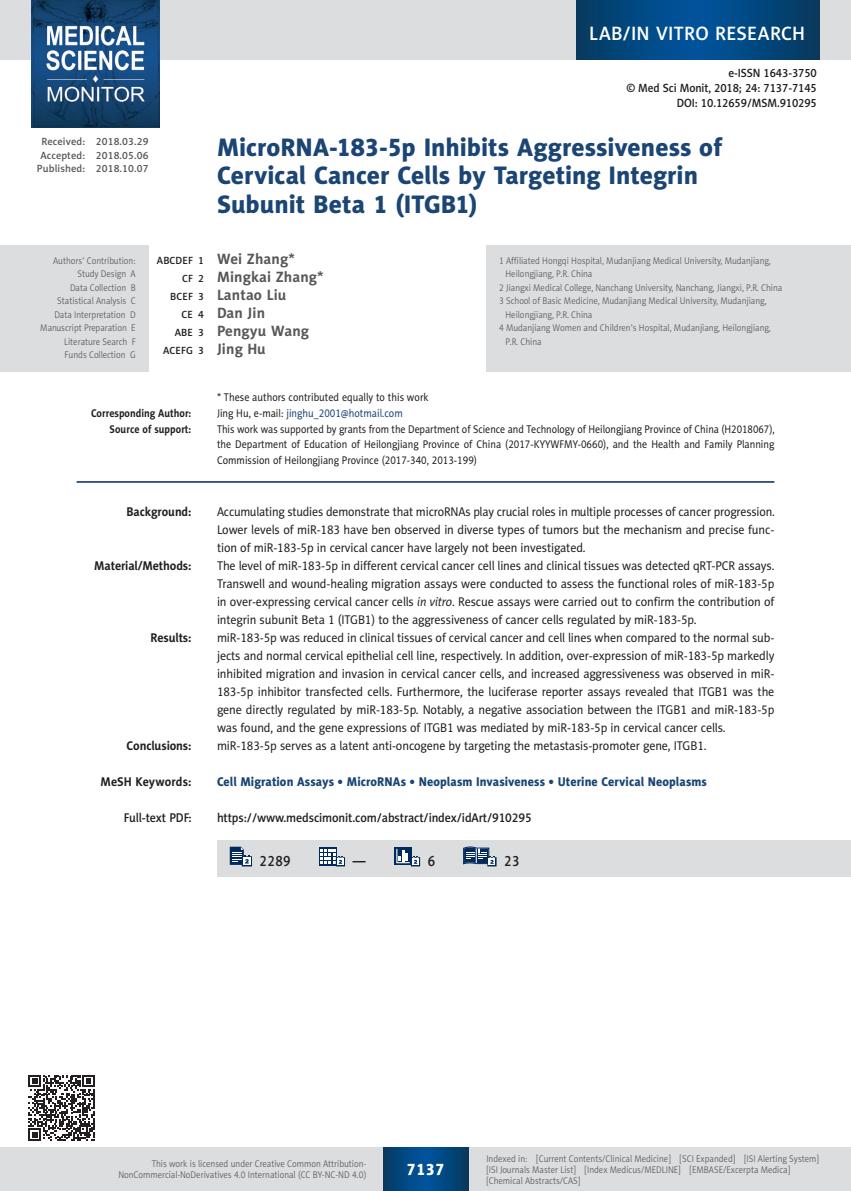
<style>
.page{position:relative;width:851px;height:1191px;background:#fff}
.page>*{position:absolute;margin:0;border:0;box-sizing:border-box;transform-origin:0 0}
.MSM_Tytul{font:25.5px/28.5px "Naomi Sans EFN Heavy";color:#1a4574}
.t1{font:19.5px "Naomi Sans EFN Medium";letter-spacing:.01em;color:#fff}
.t2{font:16.5px "Naomi Sans EFN Heavy";color:#fff}
.MSM_Autorzy{font:700 15px "Naomi Sans EFN";letter-spacing:.01em;color:#57585a}
.MSM_dane{font:15px "Naomi Sans EFN Medium";letter-spacing:.03em;color:#231f20;scale:.9 1}
.MSM_Summary_body{font:12.75px/18px "Naomi Sans EFN";letter-spacing:-.01em;color:#231f20;text-align:justify;scale:.95 1}
.MSM_Summary_body-2{font:12.75px/18px "Naomi Sans EFN";letter-spacing:-.01em;color:#231f20;text-align:justify;scale:.94 1}
.MSM_keywords{font:12.75px "Naomi Sans EFN Heavy";letter-spacing:.005em;color:#1a4574;scale:.95 1}
.MSM_full_text_pdf{font:12.75px "Naomi Sans EFN Medium";letter-spacing:-.01em;color:#231f20;scale:.95 1}
.MSM_Summary_body-3{font:700 12.75px "Naomi Sans EFN";letter-spacing:-.01em;color:#231f20;scale:.95 1}
.MSM_keywords-2{font:700 12.75px "Naomi Sans EFN";letter-spacing:.005em;color:#231f20;scale:.95 1}
.MSM_Summary_body-4{font:700 12.75px "Naomi Sans EFN";letter-spacing:-.01em;color:#231f20;scale:.94 1}
.MSM_full_text_pdf-2{font:12px "Naomi Sans EFN Medium";letter-spacing:-.01em;color:#231f20;scale:.95 1}
.MSM_Support{font:11.25px/15.8px "Naomi Sans EFN";color:#231f20;text-align:justify;scale:.89 1}
.MSM_Adres{font:11.25px "Naomi Sans EFN";color:#231f20;scale:.9 1}
.MSM_Adres-2{font:11.25px "Naomi Sans EFN";color:#1a4574;scale:.9 1}
.MSM_Adres-3{font:700 11.25px "Naomi Sans EFN";color:#231f20;scale:.9 1}
.MSM_Support-2{font:700 11.25px "Naomi Sans EFN";letter-spacing:.005em;color:#231f20;scale:.89 1}
.t3{font:10.5px "Naomi Sans EFN Medium";letter-spacing:.01em;color:#57585a}
.MSM_Autorzy-2{font:10.5px "Naomi Sans EFN Medium";letter-spacing:.01em;color:#231f20}
.MSM_Afiliacja{font:9.75px/13.5px "Naomi Sans EFN Light";color:#57585a;scale:.9 1}
.s1{font-family:"Naomi Sans EFN Medium";font-weight:400;font-size:10.5px;color:#231f20}
.s2{font-family:"Naomi Sans EFN";font-weight:700;font-size:15px;color:#57585a}
.s3{color:#231f20}
.s4{font-style:italic}
</style>
<div class="page">
<div style="left:217px;top:840px;width:633px;height:36px;background:#dcdddf"></div>
<svg style="left:230px;top:846px;width:22px;height:20px"></svg>
<div style="left:319px;top:847px;width:17px;height:18px;background:#00295c"></div>
<svg style="left:320px;top:848px;width:25px;height:18px"></svg>
<div style="left:394px;top:847px;width:18px;height:18px;background:#00295c"></div>
<svg style="left:396px;top:849px;width:24px;height:17px"></svg>
<svg style="left:463px;top:846px;width:33px;height:20px"></svg>
<hr style="left:77px;top:481px;width:697px;height:2px;background:#00295c">
<div style="left:0;top:246px;width:148px;height:126px;background:#dcdddf"></div>
<div style="left:486px;top:246px;width:364px;height:126px;background:#dcdddf"></div>
<svg style="left:28px;top:1075px;width:67px;height:66px"></svg>
<div style="left:0;top:1148px;width:850px;height:43px;background:#dcdddf"></div>
<svg style="left:383px;top:1147px;width:85px;height:43px;background:#02477e"></svg>
<div style="left:0;top:0;width:850px;height:60px;background:#dcdddf"></div>
<img style="left:32px;top:0;width:127px;height:128px">
<svg style="left:576px;top:0;width:243px;height:60px;background:#02477e"></svg>
<h2 class="t1" style="left:589px;top:22px;width:217px">LAB/IN VITRO RESEARCH</h2>
<p class="MSM_full_text_pdf-2" style="left:728px;top:66px;width:95px">e-ISSN 1643-3750</p>
<p class="MSM_full_text_pdf-2" style="left:626px;top:81px;width:202px">© Med Sci Monit, 2018; 24: 7137-7145</p>
<p class="MSM_full_text_pdf-2" style="left:676px;top:96px;width:149px">DOI: 10.12659/MSM.910295</p>
<p class="MSM_Tytul" style="left:217px;top:132px;width:506px">MicroRNA-183-5p Inhibits Aggressiveness of<br>Cervical Cancer Cells by Targeting Integrin<br>Subunit Beta 1 (ITGB1)</p>
<p class="MSM_Autorzy" style="left:157px;top:250px;width:139px"><span class="s1">ABCDEF 1</span> Wei Zhang*</p>
<p class="MSM_Autorzy" style="left:182px;top:268px;width:143px"><span class="s1">CF 2</span> Mingkai Zhang*</p>
<p class="MSM_Autorzy" style="left:170px;top:286px;width:118px"><span class="s1">BCEF 3</span> Lantao Liu</p>
<p class="MSM_Autorzy" style="left:181px;top:304px;width:85px"><span class="s1">CE 4</span> Dan Jin</p>
<p class="MSM_Autorzy" style="left:175px;top:322px;width:136px"><span class="s1">ABE 3</span> Pengyu Wang</p>
<p class="MSM_Autorzy-2" style="left:163px;top:344px;width:104px">ACEFG 3 <span class="s2">Jing Hu</span></p>
<p class="MSM_Adres" style="left:217px;top:391px;width:236px">* These authors contributed equally to this work</p>
<p class="MSM_Adres-3" style="left:91px;top:406px;width:113px">Corresponding Author:</p>
<p class="MSM_Adres-2" style="left:217px;top:406px;width:208px"><span class="s3">Jing Hu, e-mail:</span> jinghu_2001@hotmail.com</p>
<p class="MSM_Support-2" style="left:110px;top:422px;width:93px">Source of support:</p>
<p class="MSM_Support" style="left:217px;top:421px;width:628px">This work was supported by grants from the Department of Science and Technology of Heilongjiang Province of China (H2018067), the Department of Education of Heilongjiang Province of China (2017-KYYWFMY-0660), and the Health and Family Planning Commission of Heilongjiang Province (2017-340, 2013-199)</p>
<p class="MSM_Summary_body-4" style="left:126px;top:504px;width:71px">Background:</p>
<p class="MSM_Summary_body-2" style="left:217px;top:503px;width:595px">Accumulating studies demonstrate that microRNAs play crucial roles in multiple processes of cancer progression.<br>Lower levels of miR-183 have ben observed in diverse types of tumors but the mechanism and precise func&shy;tion of miR-183-5p in cervical cancer have largely not been investigated.</p>
<p class="MSM_Summary_body-3" style="left:94px;top:558px;width:104px">Material/Methods:</p>
<p class="MSM_Summary_body" style="left:217px;top:557px;width:588px">The level of miR-183-5p in different cervical cancer cell lines and clinical tissues was detected qRT-PCR assays.<br>Transwell and wound-healing migration assays were conducted to assess the functional roles of miR-183-5p in over-expressing cervical cancer cells <span class="s4">in vitro</span>. Rescue assays were carried out to confirm the contribution of integrin subunit Beta 1 (ITGB1) to the aggressiveness of cancer cells regulated by miR-183-5p.</p>
<p class="MSM_Summary_body-3" style="left:150px;top:630px;width:45px">Results:</p>
<p class="MSM_Summary_body" style="left:217px;top:629px;width:588px">miR-183-5p was reduced in clinical tissues of cervical cancer and cell lines when compared to the normal sub&shy;jects and normal cervical epithelial cell line, respectively. In addition, over-expression of miR-183-5p markedly inhibited migration and invasion in cervical cancer cells, and increased aggressiveness was observed in miR-183-5p inhibitor transfected cells. Furthermore, the luciferase reporter assays revealed that ITGB1 was the gene directly regulated by miR-183-5p. Notably, a negative association between the ITGB1 and miR-183-5p was found, and the gene expressions of ITGB1 was mediated by miR-183-5p in cervical cancer cells.</p>
<p class="MSM_Summary_body-3" style="left:127px;top:738px;width:70px">Conclusions:</p>
<p class="MSM_Summary_body" style="left:217px;top:737px;width:517px">miR-183-5p serves as a latent anti-oncogene by targeting the metastasis-promoter gene, ITGB1.</p>
<p class="MSM_keywords-2" style="left:100px;top:774px;width:97px">MeSH Keywords:</p>
<p class="MSM_keywords" style="left:217px;top:774px;width:517px">Cell Migration Assays • MicroRNAs • Neoplasm Invasiveness • Uterine Cervical Neoplasms</p>
<p class="MSM_full_text_pdf" style="left:124px;top:810px;width:73px">Full-text PDF:</p>
<p class="MSM_full_text_pdf" style="left:217px;top:810px;width:333px">https://www.medscimonit.com/abstract/index/idArt/910295</p>
<p class="t3" style="left:41px;top:136px;width:109px">Received: 2018.03.29</p>
<p class="t3" style="left:40px;top:149px;width:110px">Accepted: 2018.05.06</p>
<p class="t3" style="left:37px;top:163px;width:113px">Published: 2018.10.07</p>
<p class="MSM_Afiliacja" style="left:53px;top:254px;width:93px">Authors’ Contribution:</p>
<p class="MSM_Afiliacja" style="left:77px;top:267px;width:66px">Study Design A</p>
<p class="MSM_Afiliacja" style="left:70px;top:281px;width:74px">Data Collection B</p>
<p class="MSM_Afiliacja" style="left:57px;top:294px;width:89px">Statistical Analysis C</p>
<p class="MSM_Afiliacja" style="left:54px;top:308px;width:92px">Data Interpretation D</p>
<p class="MSM_Afiliacja" style="left:40px;top:321px;width:107px">Manuscript Preparation E</p>
<p class="MSM_Afiliacja" style="left:64px;top:335px;width:81px">Literature Search F</p>
<p class="MSM_Afiliacja" style="left:65px;top:348px;width:80px">Funds Collection G</p>
<p class="MSM_Afiliacja" style="left:505px;top:254px;width:296px;text-indent:-6px">1 Affiliated Hongqi Hospital, Mudanjiang Medical University, Mudanjiang,<br>Heilongjiang, P.R. China</p>
<p class="MSM_Afiliacja" style="left:499px;top:281px;width:316px">2 Jiangxi Medical College, Nanchang University, Nanchang, Jiangxi, P.R. China</p>
<p class="MSM_Afiliacja" style="left:505px;top:294px;width:292px;text-indent:-6px">3 School of Basic Medicine, Mudanjiang Medical University, Mudanjiang,<br>Heilongjiang, P.R. China</p>
<p class="MSM_Afiliacja" style="left:505px;top:321px;width:296px;text-indent:-6px">4 Mudanjiang Women and Children’s Hospital, Mudanjiang, Heilongjiang,<br>P.R. China</p>
<p class="MSM_dane" style="left:259px;top:852px;width:36px">2289</p>
<p class="MSM_dane" style="left:352px;top:852px;width:16px">—</p>
<p class="MSM_dane" style="left:427px;top:852px;width:10px">6</p>
<p class="MSM_dane" style="left:504px;top:852px;width:19px">23</p>
<p class="MSM_Afiliacja" style="left:118px;top:1158px;width:277px;line-height:11.2px;text-align:right">This work is licensed under Creative Common Attribution-<br>NonCommercial-NoDerivatives 4.0 International (CC BY-NC-ND 4.0)</p>
<p class="t2" style="left:406px;top:1159px;width:40px">7137</p>
<p class="MSM_Afiliacja" style="left:486px;top:1152px;width:371px;line-height:11.2px">Indexed in: [Current Contents/Clinical Medicine] [SCI Expanded] [ISI Alerting System] [ISI Journals Master List] [Index Medicus/MEDLINE] [EMBASE/Excerpta Medica] [Chemical Abstracts/CAS]</p>
</div>
